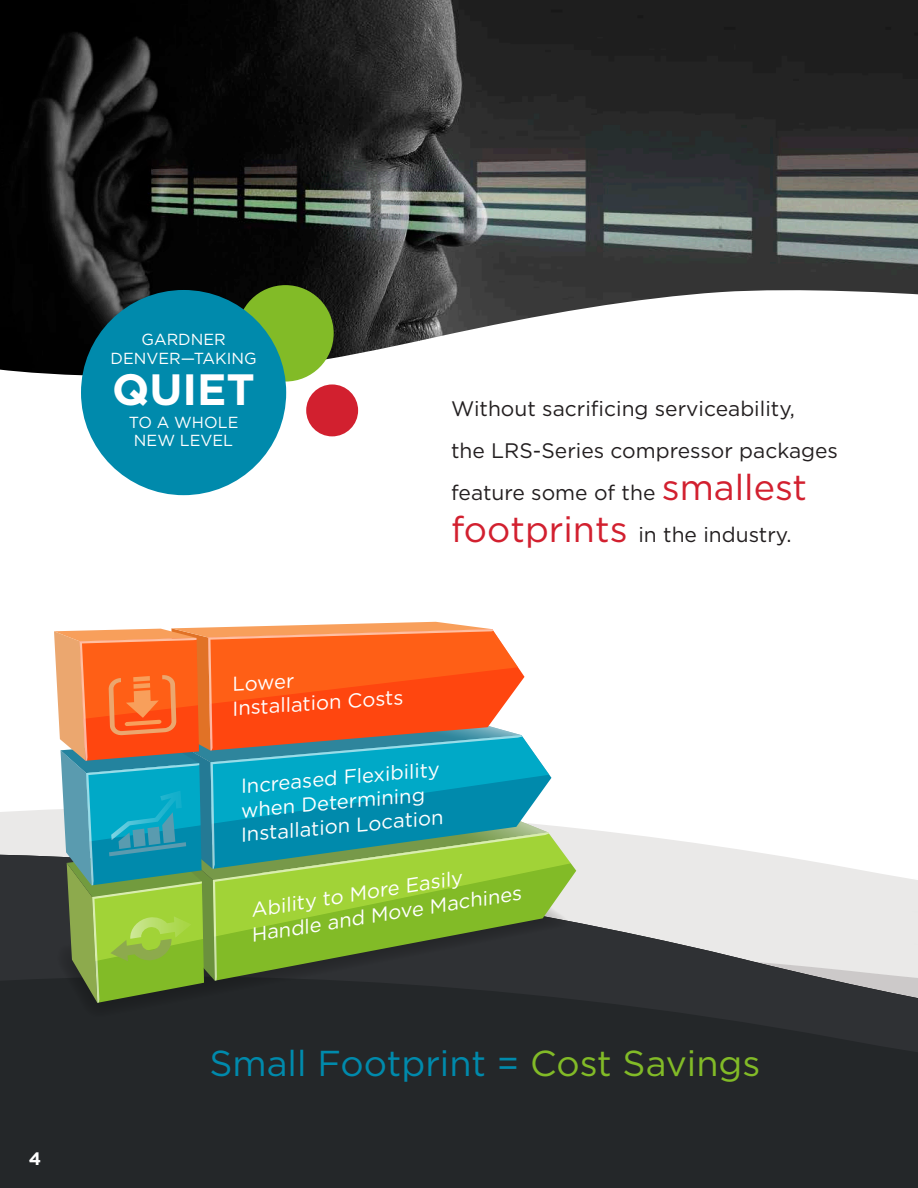
<style>
.page{position:relative;width:918px;height:1188px;background:#fff}
.page>*{position:absolute;margin:0;border:0;box-sizing:border-box;transform-origin:0 0}
.t1{font:700 43.8px "Gotham";color:#fff}
.t2{font:36px "Gotham";color:#008aac}
.t3{font:21px/42px "Gotham";color:#231f20}
.t4{font:20.1px/24.2px "Gotham";color:#fff}
.t5{font:italic 20.1px/24.2px "Gotham";color:#fff}
.t6{font:700 18px "Gotham";color:#fff}
.t7{font:16.05px/18.8px "Gotham";color:#fff;text-align:center}
.s1{font-size:36px;color:#d2202f}
.s2{color:#82bb27}
</style>
<div class="page">
<img style="left:0;top:0;width:918px;height:376px">
<div style="left:306px;top:384px;width:52px;height:52px;background:#d2202f;border-radius:50%"></div>
<div style="left:237px;top:285px;width:97px;height:97px;background:#82bb27;border-radius:50%"></div>
<div style="left:81px;top:290px;width:205px;height:205px;background:#008aac;border-radius:50%"></div>
<div style="left:0;top:996px;width:918px;height:192px;background:#242729"></div>
<svg style="left:752px;top:996px;width:166px;height:74px;background:#2a2c2f"></svg>
<svg style="left:0;top:809px;width:918px;height:187px;fill:#eae9e8"></svg>
<svg style="left:54px;top:622px;width:517px;height:381px;background:#868f62"></svg>
<p class="t6" style="left:29px;top:1147px;width:14px">4</p>
<p class="t7" style="left:111px;top:330px;width:148px">GARDNER<br>DENVER—TAKING</p>
<h1 class="t1" style="left:112px;top:361px;width:144px">QUIET</h1>
<p class="t7" style="left:129px;top:412px;width:111px">TO A WHOLE<br>NEW LEVEL</p>
<p class="t3" style="left:451px;top:387px;width:388px">Without sacrificing serviceability,<br>the LRS-Series compressor packages feature some of the <span class="s1">smallest footprints</span> in the industry.</p>
<p class="t4" style="left:229px;top:672px;width:173px;rotate:-4deg">Lower<br>Installation Costs</p>
<p class="t4" style="left:235px;top:774px;width:205px;rotate:-5deg">Increased Flexibility when Determining<br>Installation Location</p>
<p class="t5" style="left:245px;top:899px;width:275px;rotate:-9deg">Ability to More Easily<br>Handle and Move Machines</p>
<h2 class="t2" style="left:210px;top:1040px;width:552px">Small Footprint = <span class="s2">Cost Savings</span></h2>
</div>
